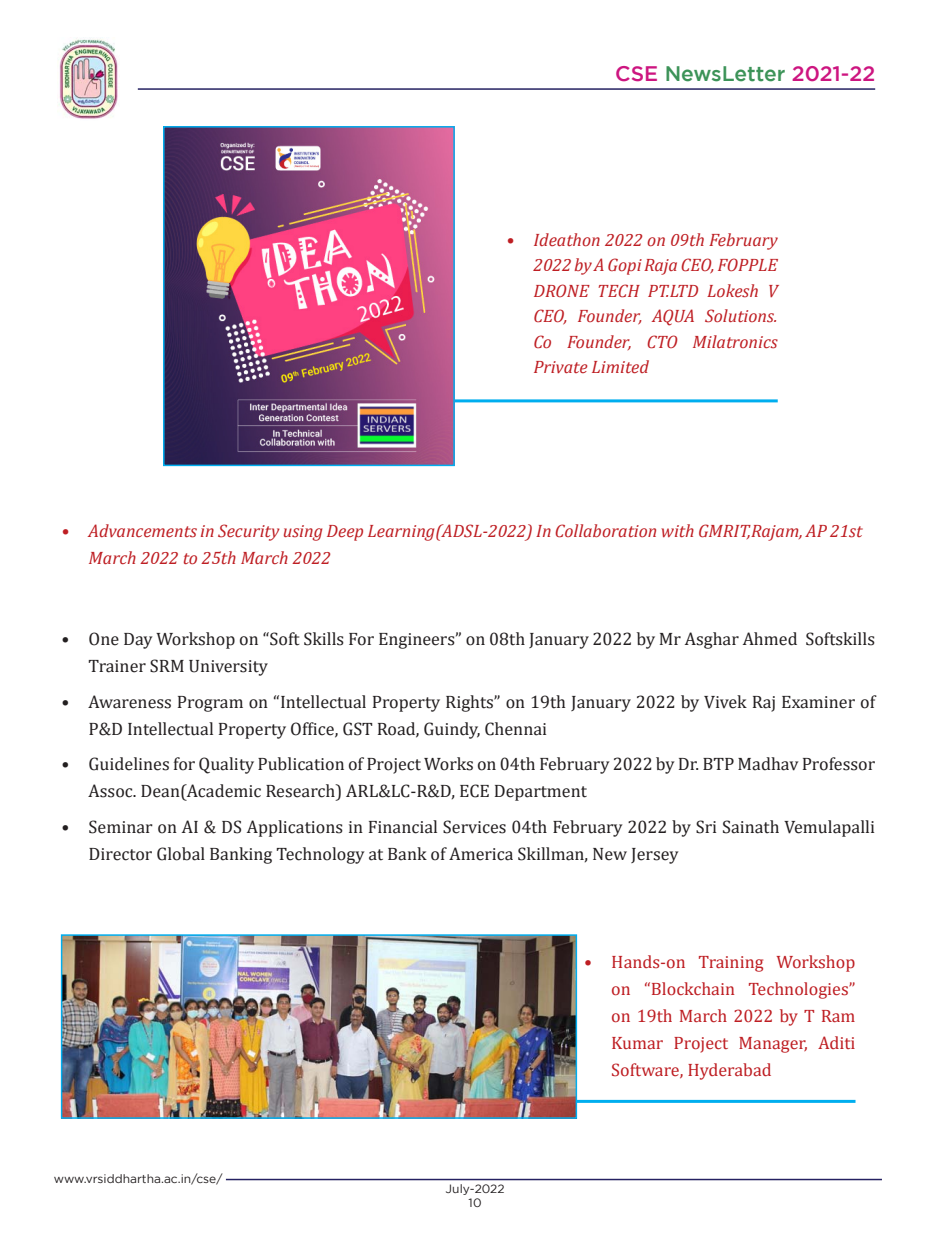
<style>
.page{position:relative;width:936px;height:1234px;background:#fff}
.page>*{position:absolute;margin:0;border:0;box-sizing:border-box;transform-origin:0 0}
.t1{font:500 21px "Gotham";color:#cd1580}
.t2{font:18px/27px "Cambria";color:#231f20}
.t3{font:italic 18px/25.5px "Cambria";color:#be1e23;text-align:justify}
.t4{font:18px/27px "Cambria";color:#be1e23;text-align:justify}
.t5{font:12px "Gotham";color:#231f20}
.s1{color:#3c9358}
</style>
<div class="page">
<hr style="left:226px;top:1178px;width:655px;height:1px;background:#252161">
<img style="left:58px;top:37px;width:60px;height:82px">
<hr style="left:138px;top:88px;width:737px;height:2px;background:#262262">
<hr style="left:433px;top:399px;width:344px;height:3px;background:#00aeef">
<hr style="left:511px;top:1099px;width:344px;height:3px;background:#00aeef">
<img style="left:64px;top:937px;width:510px;height:178px">
<div style="left:61px;top:934px;width:516px;height:184px;border:2px solid #00aeef"></div>
<img style="left:166px;top:129px;width:286px;height:334px">
<div style="left:163px;top:126px;width:292px;height:340px;border:2px solid #00aeef"></div>
<p class="t1" style="left:615px;top:62px;width:261px">CSE <span class="s1">NewsLetter</span> 2021-22</p>
<p class="t3" style="left:533px;top:226px;width:246px;text-indent:-27px">• Ideathon 2022 on 09th February 2022 by A Gopi Raja CEO, FOPPLE DRONE TECH PT.LTD Lokesh V CEO, Founder, AQUA Solutions.<br>Co Founder, CTO Milatronics Private Limited</p>
<p class="t3" style="left:89px;top:517px;width:775px;line-height:27px;text-indent:-27px">• Advancements in Security using Deep Learning(ADSL-2022) In Collaboration with GMRIT,Rajam, AP 21st<br>March 2022 to 25th March 2022</p>
<p class="t2" style="left:89px;top:625px;width:788px;text-indent:-27px">• One Day Workshop on “Soft Skills For Engineers” on 08th January 2022 by Mr Asghar Ahmed Softskills<br>Trainer SRM University</p>
<p class="t2" style="left:89px;top:688px;width:788px;text-indent:-27px">• Awareness Program on “Intellectual Property Rights” on 19th January 2022 by Vivek Raj Examiner of<br>P&amp;D Intellectual Property Office, GST Road, Guindy, Chennai</p>
<p class="t2" style="left:89px;top:750px;width:788px;text-indent:-27px">• Guidelines for Quality Publication of Project Works on 04th February 2022 by Dr. BTP Madhav Professor<br>Assoc. Dean(Academic Research) ARL&amp;LC-R&amp;D, ECE Department</p>
<p class="t2" style="left:89px;top:813px;width:788px;text-indent:-27px">• Seminar on AI &amp; DS Applications in Financial Services 04th February 2022 by Sri Sainath Vemulapalli<br>Director Global Banking Technology at Bank of America Skillman, New Jersey</p>
<p class="t5" style="left:54px;top:1172px;width:170px">www.vrsiddhartha.ac.in/cse/</p>
<p class="t5" style="left:445px;top:1182px;width:61px">July-2022</p>
<p class="t5" style="left:468px;top:1195px;width:15px">10</p>
<p class="t4" style="left:611px;top:948px;width:246px;text-indent:-27px">• Hands-on Training Workshop on “Blockchain Technologies” on 19th March 2022 by T Ram Kumar Project Manager, Aditi Software, Hyderabad</p>
</div>
